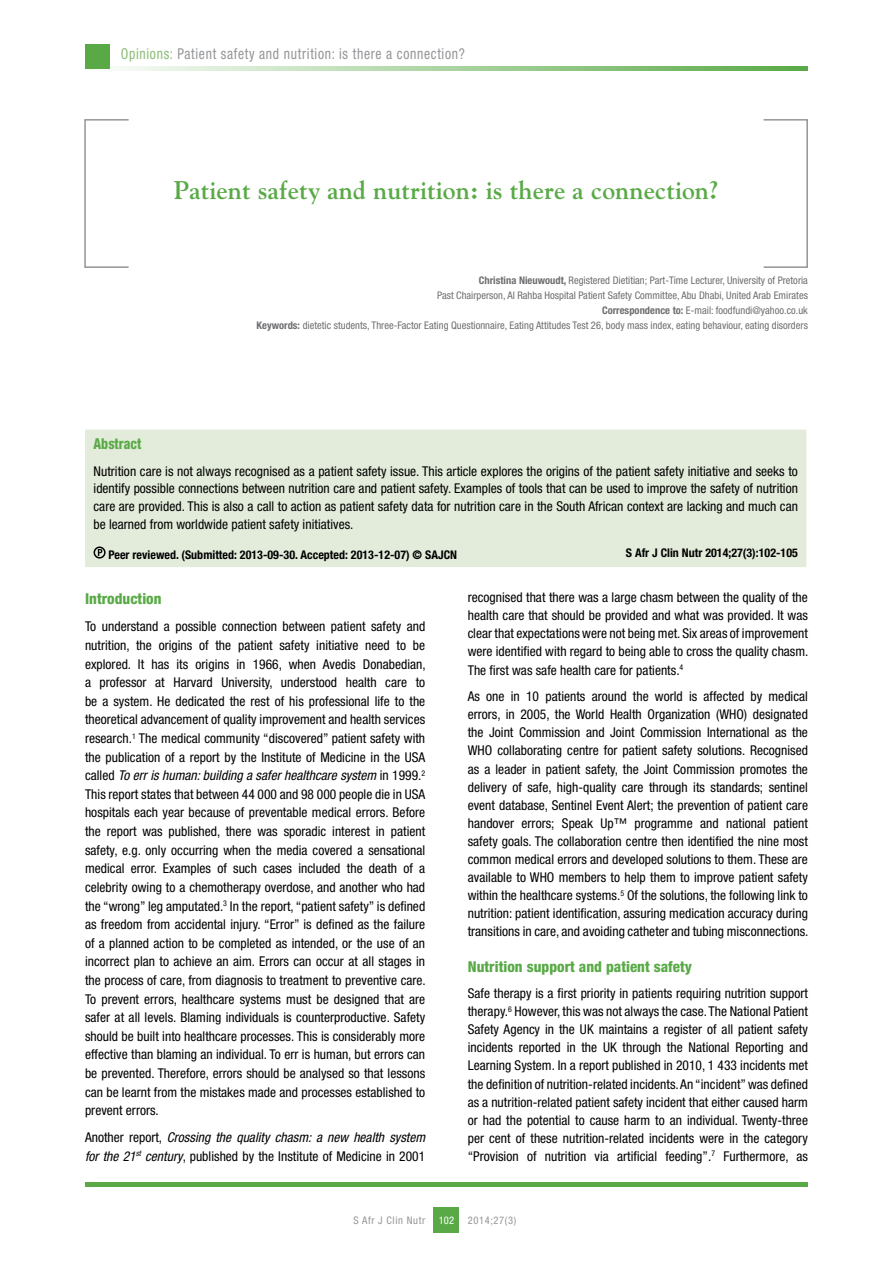
<style>
.page{position:relative;width:893px;height:1263px;background:#fff}
.page>*{position:absolute;margin:0;border:0;box-sizing:border-box;transform-origin:0 0}
.t1{font:700 25.5px "Goudy";color:#59aa47}
.t2{font:condensed 15px "Helvetica Neue LT Std";letter-spacing:.05em;color:#939598;scale:.91 1}
.t3{font:800 condensed 15px "Helvetica Neue LT Std";color:#59aa47}
.t4{font:800 condensed 15px "Helvetica Neue LT Std";color:#59aa47;scale:.9 1}
.t5{font:condensed 13.5px/18.6px "Helvetica Neue LT Std";color:#000;text-align:justify}
.t6{font:italic condensed 13.5px/18.6px "Helvetica Neue LT Std";color:#000}
.t7{font:700 condensed 12px "Helvetica Neue LT Std";color:#000}
.t8{font:condensed 10.5px/15px "Helvetica Neue LT Std";color:#6d6e71;text-align:right}
.t9{font:condensed 10.5px "Helvetica Neue LT Std";letter-spacing:.06em;color:#939598}
.t10{font:condensed 10.5px "Helvetica Neue LT Std";color:#fff}
.s1{color:#8cbd76}
.s2{font-weight:700}
.s3{font-style:italic}
.s4{font-style:normal}
</style>
<div class="page">
<div style="left:434px;top:1208px;width:25px;height:25px;background:#59aa47"></div>
<div style="left:85px;top:1182px;width:723px;height:5px;background:#59aa47"></div>
<svg style="left:85px;top:66px;width:723px;height:5px;background:#a8d29f"></svg>
<div style="left:763px;top:119px;width:45px;height:149px;border:2px solid #939598"></div>
<div style="left:84px;top:119px;width:45px;height:149px;border:2px solid #939598"></div>
<div style="left:85px;top:44px;width:24px;height:24px;background:#59aa47"></div>
<div style="left:85px;top:430px;width:721px;height:137px;background:#e3ecdb"></div>
<div style="left:94px;top:546px;width:12px;height:12px;border:2px solid #000;border-radius:50%"></div>
<svg style="left:98px;top:549px;width:4px;height:7px"></svg>
<p class="t2" style="left:121px;top:45px;width:380px"><span class="s1">Opinions:</span> Patient safety and nutrition: is there a connection?</p>
<h1 class="t1" style="left:174px;top:174px;width:547px">Patient safety and nutrition: is there a connection?</h1>
<p class="t8" style="left:256px;top:272px;width:553px"><span class="s2">Christina Nieuwoudt,</span> Registered Dietitian; Part-Time Lecturer, University of Pretoria<br>Past Chairperson, Al Rahba Hospital Patient Safety Committee, Abu Dhabi, United Arab Emirates<br><span class="s2">Correspondence to:</span> E-mail: foodfundi@yahoo.co.uk<br><span class="s2">Keywords:</span> dietetic students, Three-Factor Eating Questionnaire, Eating Attitudes Test 26, body mass index, eating behaviour, eating disorders</p>
<p class="t4" style="left:94px;top:434px;width:55px">Abstract</p>
<p class="t5" style="left:94px;top:462px;width:706px;line-height:18px">Nutrition care is not always recognised as a patient safety issue. This article explores the origins of the patient safety initiative and seeks to identify possible connections between nutrition care and patient safety. Examples of tools that can be used to improve the safety of nutrition care are provided. This is also a call to action as patient safety data for nutrition care in the South African context are lacking and much can be learned from worldwide patient safety initiatives.</p>
<p class="t7" style="left:109px;top:547px;width:350px">Peer reviewed. (Submitted: 2013-09-30. Accepted: 2013-12-07) © SAJCN</p>
<p class="t7" style="left:626px;top:545px;width:174px">S Afr J Clin Nutr 2014;27(3):102-105</p>
<p class="t3" style="left:85px;top:590px;width:78px">Introduction</p>
<p class="t5" style="left:85px;top:617px;width:342px">To understand a possible connection between patient safety and nutrition, the origins of the patient safety initiative need to be explored. It has its origins in 1966, when Avedis Donabedian, a professor at Harvard University, understood health care to be a system. He dedicated the rest of his professional life to the theoretical advancement of quality improvement and health services research.<sup>1</sup> The medical community “discovered” patient safety with the publication of a report by the Institute of Medicine in the USA called <span class="s3">To err is human: building a safer healthcare system</span> in 1999.<sup>2<br></sup>This report states that between 44 000 and 98 000 people die in USA hospitals each year because of preventable medical errors. Before the report was published, there was sporadic interest in patient safety, e.g. only occurring when the media covered a sensational medical error. Examples of such cases included the death of a celebrity owing to a chemotherapy overdose, and another who had the “wrong” leg amputated.<sup>3</sup> In the report, “patient safety” is defined as freedom from accidental injury. “Error” is defined as the failure of a planned action to be completed as intended, or the use of an incorrect plan to achieve an aim. Errors can occur at all stages in the process of care, from diagnosis to treatment to preventive care.<br>To prevent errors, healthcare systems must be designed that are safer at all levels. Blaming individuals is counterproductive. Safety should be built into healthcare processes. This is considerably more effective than blaming an individual. To err is human, but errors can be prevented. Therefore, errors should be analysed so that lessons can be learnt from the mistakes made and processes established to prevent errors.</p>
<p class="t6" style="left:85px;top:1128px;width:342px"><span class="s4">Another report,</span> Crossing the quality chasm: a new health system for the 21<sup>st</sup> century<span class="s4">, published by the Institute of Medicine in 2001</span></p>
<p class="t5" style="left:468px;top:588px;width:342px;line-height:18.1px">recognised that there was a large chasm between the quality of the health care that should be provided and what was provided. It was clear that expectations were not being met. Six areas of improvement were identified with regard to being able to cross the quality chasm.<br>The first was safe health care for patients.<sup>4</sup></p>
<p class="t5" style="left:468px;top:687px;width:342px;line-height:18.1px">As one in 10 patients around the world is affected by medical errors, in 2005, the World Health Organization (WHO) designated the Joint Commission and Joint Commission International as the WHO collaborating centre for patient safety solutions. Recognised as a leader in patient safety, the Joint Commission promotes the delivery of safe, high-quality care through its standards; sentinel event database, Sentinel Event Alert; the prevention of patient care handover errors; Speak Up™ programme and national patient safety goals. The collaboration centre then identified the nine most common medical errors and developed solutions to them. These are available to WHO members to help them to improve patient safety within the healthcare systems.<sup>5</sup> Of the solutions, the following link to nutrition: patient identification, assuring medication accuracy during transitions in care, and avoiding catheter and tubing misconnections.</p>
<p class="t3" style="left:468px;top:957px;width:226px">Nutrition support and patient safety</p>
<p class="t5" style="left:468px;top:984px;width:342px;line-height:18.1px">Safe therapy is a first priority in patients requiring nutrition support therapy.<sup>6</sup> However, this was not always the case. The National Patient Safety Agency in the UK maintains a register of all patient safety incidents reported in the UK through the National Reporting and Learning System. In a report published in 2010, 1 433 incidents met the definition of nutrition-related incidents. An “incident” was defined as a nutrition-related patient safety incident that either caused harm or had the potential to cause harm to an individual. Twenty-three per cent of these nutrition-related incidents were in the category “Provision of nutrition via artificial feeding”.<sup>7</sup> Furthermore, as</p>
<p class="t9" style="left:354px;top:1214px;width:73px">S Afr J Clin Nutr</p>
<p class="t9" style="left:468px;top:1214px;width:50px">2014;27(3)</p>
<p class="t10" style="left:439px;top:1214px;width:17px">102</p>
</div>
